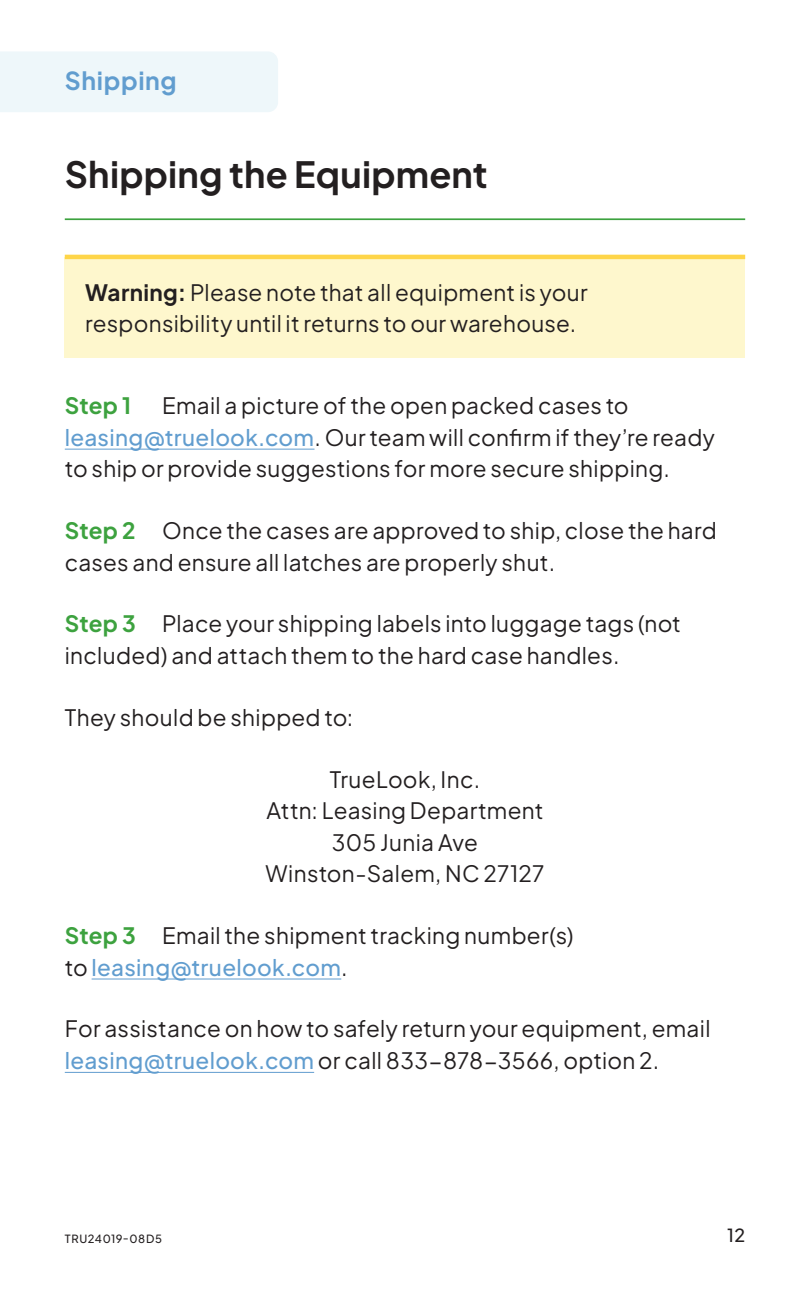
<style>
.page{position:relative;width:810px;height:1296px;background:#fff}
.page>*{position:absolute;margin:0;border:0;box-sizing:border-box;transform-origin:0 0}
.Section_Title_-_with_Rule{font:700 36px "Plus Jakarta Sans";letter-spacing:.01em;color:#231f20}
.t1{font:700 24.75px "Plus Jakarta Sans";letter-spacing:.025em;color:#619dcf}
.Body_Text{font:22.5px/31.5px "Plus Jakarta Sans";letter-spacing:.015em;color:#231f20}
.Warning_Callout{font:22.5px/31.5px "Plus Jakarta Sans";letter-spacing:.015em;color:#231f20}
.Body_Text-2{font:700 22.5px "Plus Jakarta Sans";color:#3da23f}
.t2{font:500 18px "Plus Jakarta Sans";color:#231f20}
.t3{font:500 11.25px "Plus Jakarta Sans";letter-spacing:.05em;color:#231f20}
.s1{font-weight:700}
.s2{font-weight:500;color:#619dcf}
.s3{font-weight:700;color:#3da23f}
</style>
<div class="page">
<div style="left:0;top:52px;width:278px;height:60px;background:#eef7fa"></div>
<hr style="left:65px;top:218px;width:680px;height:2px;background:#3da23f">
<div style="left:65px;top:257px;width:680px;height:100px;background:#fef7cd"></div>
<hr style="left:65px;top:255px;width:680px;height:4px;background:#fed549">
<hr style="left:65px;top:449px;width:250px;height:1px;background:#619dcf">
<hr style="left:92px;top:979px;width:249px;height:1px;background:#619dcf">
<hr style="left:65px;top:1072px;width:249px;height:1px;background:#619dcf">
<p class="t1" style="left:65px;top:61px;width:113px">Shipping</p>
<p class="Section_Title_-_with_Rule" style="left:65px;top:145px;width:424px">Shipping the Equipment</p>
<p class="Warning_Callout" style="left:85px;top:274px;width:504px"><span class="s1">Warning:</span> Please note that all equipment is your responsibility until it returns to our warehouse.</p>
<p class="Body_Text" style="left:65px;top:388px;width:652px;text-indent:97px">Email a picture of the open packed cases to <span class="s2">leasing@truelook.com</span>. Our team will confirm if they’re ready to ship or provide suggestions for more secure shipping.</p>
<p class="Body_Text" style="left:65px;top:513px;width:654px"><span class="s3">Step 2</span> Once the cases are approved to ship, close the hard cases and ensure all latches are properly shut.</p>
<p class="Body_Text" style="left:65px;top:606px;width:618px"><span class="s3">Step 3</span> Place your shipping labels into luggage tags (not included) and attach them to the hard case handles.</p>
<p class="Body_Text-2" style="left:65px;top:387px;width:68px">Step 1</p>
<p class="Body_Text" style="left:65px;top:699px;width:290px">They should be shipped to:</p>
<p class="Body_Text" style="left:266px;top:761px;width:280px;text-align:center">TrueLook, Inc.<br>Attn: Leasing Department<br>305 Junia Ave<br>Winston-Salem, NC 27127</p>
<p class="Body_Text" style="left:65px;top:918px;width:510px"><span class="s3">Step 3</span> Email the shipment tracking number(s) to <span class="s2">leasing@truelook.com</span>.</p>
<p class="Body_Text" style="left:65px;top:1011px;width:647px">For assistance on how to safely return your equipment, email <span class="s2">leasing@truelook.com</span> or call 833-878-3566, option 2.</p>
<p class="t3" style="left:65px;top:1230px;width:99px">TRU24019-08D5</p>
<p class="t2" style="left:727px;top:1221px;width:20px">12</p>
</div>
